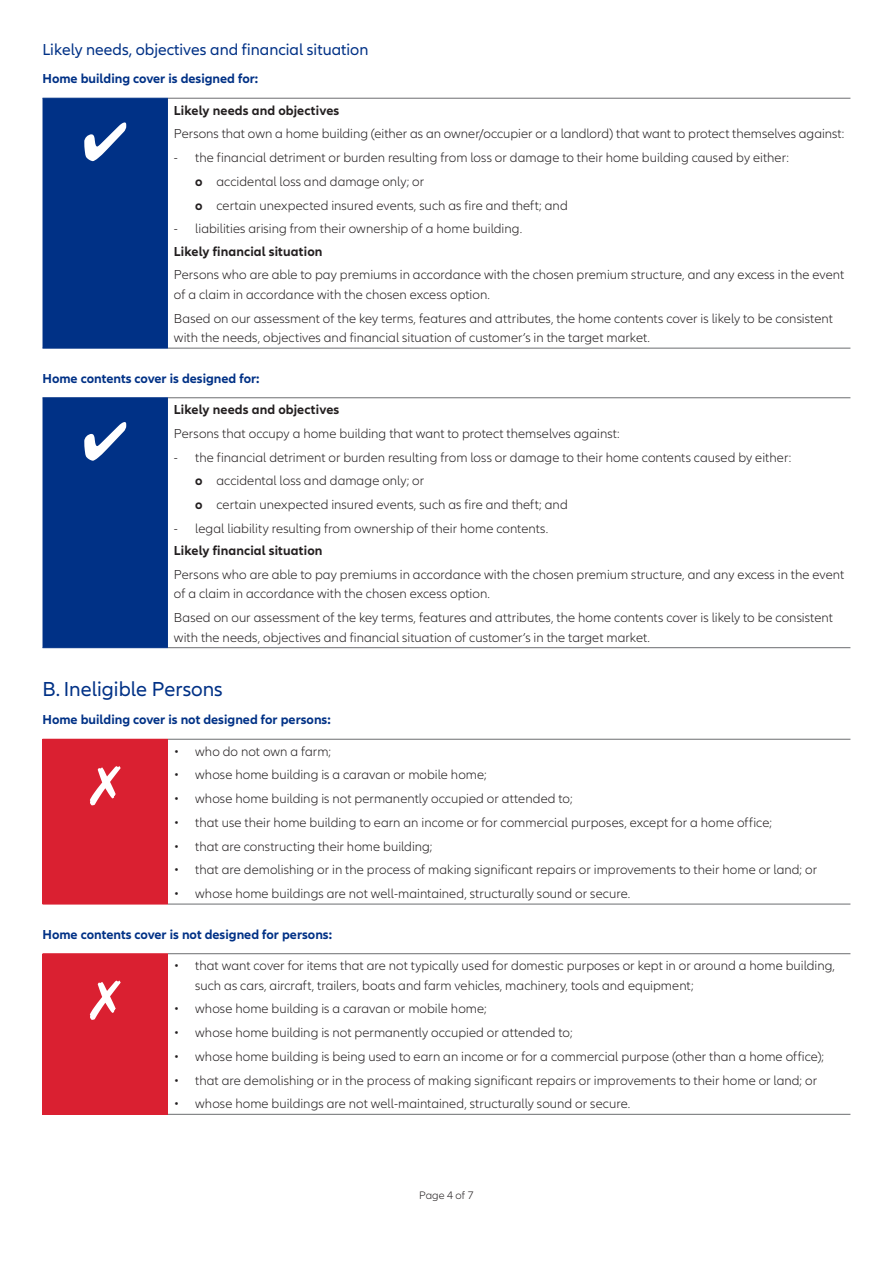
<style>
.page{position:relative;width:893px;height:1263px;background:#fff}
.page>*{position:absolute;margin:0;border:0;box-sizing:border-box;transform-origin:0 0}
.t1{font:21px "Allianz Neo";color:#003186}
.t2{font:16.5px "Allianz Neo";color:#003186}
.t3{font:300 13.5px/19.5px "Allianz Neo";letter-spacing:.005em;color:#231f20}
.t4{font:700 13.5px "Allianz Neo";color:#003186}
.t5{font:700 13.5px "Allianz Neo";letter-spacing:.01em;color:#231f20}
.t6{font:300 11.25px "Allianz Neo";color:#231f20}
.s1{font-weight:700}
</style>
<div class="page">
<hr style="left:168px;top:348px;width:682px;height:1px;background:#6c6d70">
<hr style="left:168px;top:98px;width:682px;height:1px;background:#6c6d70">
<hr style="left:43px;top:348px;width:125px;height:1px;background:#003186">
<hr style="left:168px;top:647px;width:682px;height:1px;background:#6c6d70">
<hr style="left:168px;top:397px;width:682px;height:1px;background:#6c6d70">
<hr style="left:43px;top:397px;width:125px;height:1px;background:#003186">
<div style="left:43px;top:739px;width:125px;height:165px;background:#da2031"></div>
<hr style="left:168px;top:904px;width:682px;height:1px;background:#6c6d70">
<hr style="left:168px;top:739px;width:682px;height:1px;background:#6c6d70">
<hr style="left:43px;top:904px;width:125px;height:1px;background:#da2031">
<div style="left:43px;top:954px;width:125px;height:160px;background:#da2031"></div>
<hr style="left:168px;top:1114px;width:682px;height:1px;background:#6c6d70">
<hr style="left:168px;top:953px;width:682px;height:1px;background:#6c6d70">
<hr style="left:43px;top:1114px;width:125px;height:1px;background:#da2031">
<hr style="left:43px;top:953px;width:125px;height:1px;background:#da2031">
<div style="left:43px;top:98px;width:125px;height:250px;background:#003186"></div>
<div style="left:43px;top:398px;width:125px;height:250px;background:#003186"></div>
<p class="t2" style="left:43px;top:40px;width:327px">Likely needs, objectives and financial situation</p>
<p class="t4" style="left:43px;top:71px;width:217px">Home building cover is designed for:</p>
<p class="t5" style="left:174px;top:102px;width:167px">Likely needs and objectives</p>
<p class="t3" style="left:174px;top:124px;width:672px">Persons that own a home building (either as an owner/occupier or a landlord) that want to protect themselves against:</p>
<p class="t3" style="left:195px;top:146px;width:595px;line-height:23.7px;text-indent:-21px">- the financial detriment or burden resulting from loss or damage to their home building caused by either: <span class="s1">o</span> accidental loss and damage only; or<br><span class="s1">o</span> certain unexpected insured events, such as fire and theft; and</p>
<p class="t3" style="left:174px;top:219px;width:350px">- liabilities arising from their ownership of a home building.</p>
<p class="t5" style="left:174px;top:243px;width:150px">Likely financial situation</p>
<p class="t3" style="left:174px;top:265px;width:672px">Persons who are able to pay premiums in accordance with the chosen premium structure, and any excess in the event of a claim in accordance with the chosen excess option.</p>
<p class="t3" style="left:174px;top:309px;width:660px">Based on our assessment of the key terms, features and attributes, the home contents cover is likely to be consistent with the needs, objectives and financial situation of customer’s in the target market.</p>
<p class="t4" style="left:43px;top:370px;width:219px">Home contents cover is designed for:</p>
<p class="t5" style="left:174px;top:402px;width:167px">Likely needs and objectives</p>
<p class="t3" style="left:174px;top:424px;width:447px">Persons that occupy a home building that want to protect themselves against:</p>
<p class="t3" style="left:195px;top:446px;width:597px;line-height:23.7px;text-indent:-21px">- the financial detriment or burden resulting from loss or damage to their home contents caused by either: <span class="s1">o</span> accidental loss and damage only; or<br><span class="s1">o</span> certain unexpected insured events, such as fire and theft; and</p>
<p class="t3" style="left:174px;top:519px;width:376px">- legal liability resulting from ownership of their home contents.</p>
<p class="t5" style="left:174px;top:543px;width:150px">Likely financial situation</p>
<p class="t3" style="left:174px;top:565px;width:672px">Persons who are able to pay premiums in accordance with the chosen premium structure, and any excess in the event of a claim in accordance with the chosen excess option.</p>
<p class="t3" style="left:174px;top:608px;width:660px">Based on our assessment of the key terms, features and attributes, the home contents cover is likely to be consistent with the needs, objectives and financial situation of customer’s in the target market.</p>
<h1 class="t1" style="left:43px;top:677px;width:182px">B. Ineligible Persons</h1>
<p class="t4" style="left:43px;top:712px;width:290px">Home building cover is not designed for persons:</p>
<p class="t3" style="left:174px;top:742px;width:159px">• who do not own a farm;</p>
<p class="t3" style="left:174px;top:765px;width:314px">• whose home building is a caravan or mobile home;</p>
<p class="t3" style="left:174px;top:789px;width:400px">• whose home building is not permanently occupied or attended to;</p>
<p class="t3" style="left:174px;top:813px;width:600px">• that use their home building to earn an income or for commercial purposes, except for a home office;</p>
<p class="t3" style="left:174px;top:837px;width:260px">• that are constructing their home building;</p>
<p class="t3" style="left:174px;top:860px;width:645px">• that are demolishing or in the process of making significant repairs or improvements to their home or land; or</p>
<p class="t3" style="left:174px;top:884px;width:458px">• whose home buildings are not well-maintained, structurally sound or secure.</p>
<p class="t4" style="left:43px;top:926px;width:291px">Home contents cover is not designed for persons:</p>
<p class="t3" style="left:195px;top:956px;width:641px;text-indent:-21px">• that want cover for items that are not typically used for domestic purposes or kept in or around a home building, such as cars, aircraft, trailers, boats and farm vehicles, machinery, tools and equipment;</p>
<p class="t3" style="left:174px;top:999px;width:314px">• whose home building is a caravan or mobile home;</p>
<p class="t3" style="left:174px;top:1023px;width:400px">• whose home building is not permanently occupied or attended to;</p>
<p class="t3" style="left:174px;top:1047px;width:652px">• whose home building is being used to earn an income or for a commercial purpose (other than a home office);</p>
<p class="t3" style="left:174px;top:1071px;width:645px">• that are demolishing or in the process of making significant repairs or improvements to their home or land; or</p>
<p class="t3" style="left:174px;top:1094px;width:458px">• whose home buildings are not well-maintained, structurally sound or secure.</p>
<p class="t6" style="left:419px;top:1189px;width:56px">Page 4 of 7</p>
</div>
